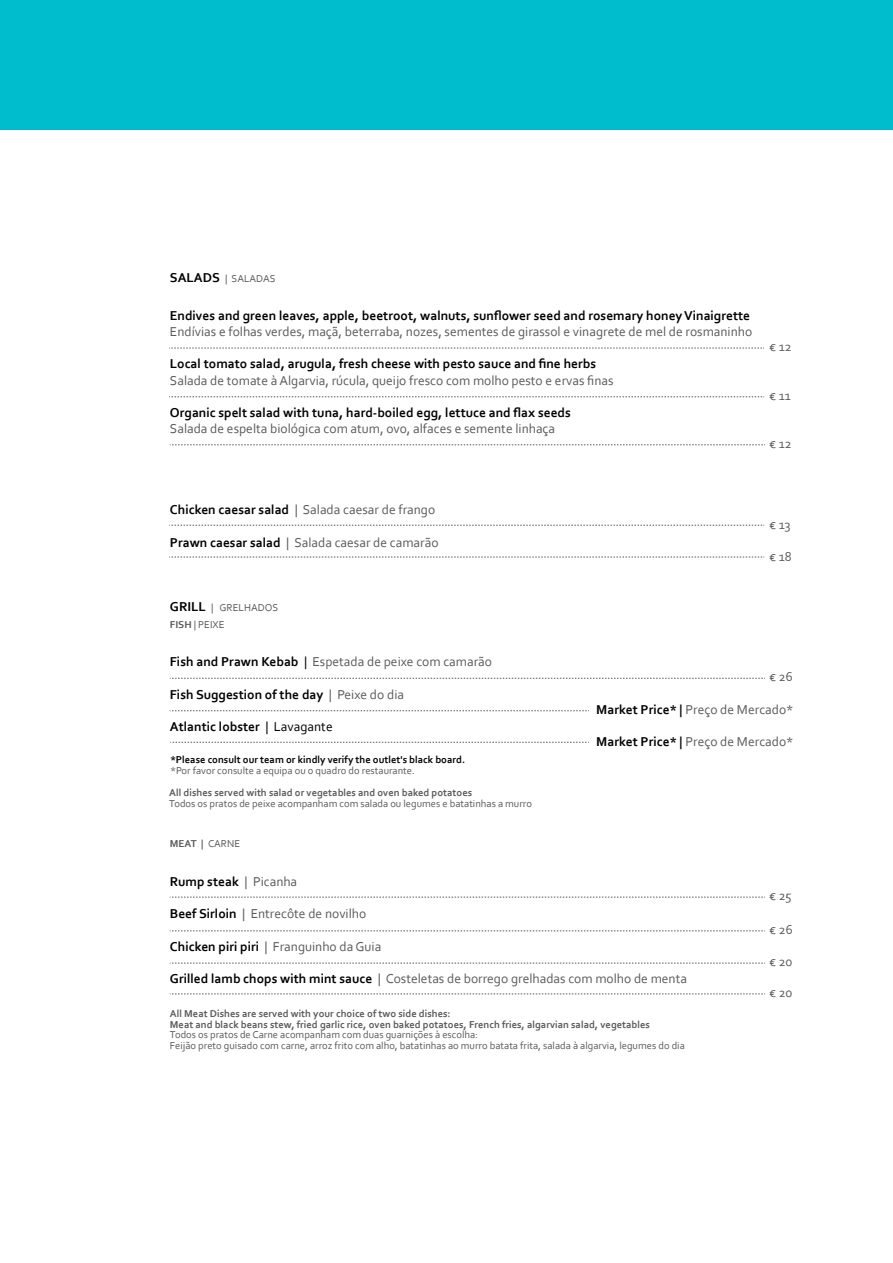
<style>
.page{position:relative;width:893px;height:1263px;background:#fff}
.page>*{position:absolute;margin:0;border:0;box-sizing:border-box;transform-origin:0 0}
.t1{font:13.5px "Corbel";color:#595a5c}
.t2{font:700 13.5px "Corbel";color:#010101}
.t3{font:10.5px/16.4px "Corbel";color:#595a5c}
.t4{font:700 10.5px/10.5px "Corbel";color:#595a5c}
.t5{font:700 10.5px "Corbel";color:#010101}
.s1{font-weight:700;font-size:13.5px;color:#010101}
.s2{font-weight:700;color:#010101}
.s3{font-weight:700}
.s4{color:#010101}
.s5{font-weight:400;color:#595a5c}
.s6{font-weight:400}
</style>
<div class="page">
<svg style="left:169px;top:348px;width:595px;height:1px"></svg>
<svg style="left:169px;top:396px;width:595px;height:1px"></svg>
<svg style="left:170px;top:444px;width:595px;height:1px"></svg>
<svg style="left:169px;top:525px;width:595px;height:1px"></svg>
<svg style="left:169px;top:557px;width:595px;height:1px"></svg>
<svg style="left:170px;top:710px;width:419px;height:1px"></svg>
<svg style="left:170px;top:678px;width:595px;height:1px"></svg>
<svg style="left:170px;top:742px;width:419px;height:1px"></svg>
<svg style="left:170px;top:963px;width:595px;height:1px"></svg>
<svg style="left:170px;top:994px;width:595px;height:1px"></svg>
<svg style="left:170px;top:930px;width:595px;height:1px"></svg>
<svg style="left:170px;top:897px;width:595px;height:1px"></svg>
<div style="left:0;top:0;width:893px;height:129px;background:#00bdcd"></div>
<p class="t3" style="left:170px;top:270px;width:107px"><span class="s1">SALADS</span> | SALADAS</p>
<p class="t2" style="left:170px;top:307px;width:582px">Endives and green leaves, apple, beetroot, walnuts, sunflower seed and rosemary honey Vinaigrette</p>
<p class="t1" style="left:170px;top:323px;width:584px">Endívias e folhas verdes, maçã, beterraba, nozes, sementes de girassol e vinagrete de mel de rosmaninho</p>
<p class="t2" style="left:170px;top:355px;width:428px">Local tomato salad, arugula, fresh cheese with pesto sauce and fine herbs</p>
<p class="t1" style="left:170px;top:372px;width:445px">Salada de tomate à Algarvia, rúcula, queijo fresco com molho pesto e ervas finas</p>
<p class="t2" style="left:170px;top:404px;width:402px">Organic spelt salad with tuna, hard-boiled egg, lettuce and flax seeds</p>
<p class="t1" style="left:170px;top:420px;width:387px">Salada de espelta biológica com atum, ovo, alfaces e semente linhaça</p>
<p class="t1" style="left:769px;top:338px;width:24px">€ 12</p>
<p class="t1" style="left:769px;top:387px;width:23px">€ 11</p>
<p class="t1" style="left:769px;top:435px;width:24px">€ 12</p>
<p class="t1" style="left:170px;top:501px;width:267px"><span class="s2">Chicken caesar salad</span> | Salada caesar de frango</p>
<p class="t1" style="left:170px;top:534px;width:270px"><span class="s2">Prawn caesar salad</span> | Salada caesar de camarão</p>
<p class="t1" style="left:769px;top:516px;width:23px">€ 13</p>
<p class="t1" style="left:769px;top:548px;width:24px">€ 18</p>
<p class="t3" style="left:170px;top:599px;width:110px"><span class="s1">GRILL</span> | GRELHADOS<br><span class="s3">FISH</span> | PEIXE</p>
<p class="t1" style="left:170px;top:654px;width:324px"><span class="s2">Fish and Prawn Kebab</span> <span class="s4">|</span> Espetada de peixe com camarão</p>
<p class="t2" style="left:170px;top:686px;width:236px">Fish Suggestion of the day <span class="s5">| Peixe do dia</span></p>
<p class="t2" style="left:170px;top:718px;width:164px">Atlantic lobster <span class="s6">| Lavagante</span></p>
<p class="t5" style="left:170px;top:753px;width:296px">*Please consult our team or kindly verify the outlet's black board.</p>
<p class="t3" style="left:170px;top:762px;width:246px">*Por favor consulte a equipa ou o quadro do restaurante.</p>
<p class="t4" style="left:169px;top:787px;width:304px">All dishes served with salad or vegetables and oven baked potatoes</p>
<p class="t3" style="left:169px;top:795px;width:364px">Todos os pratos de peixe acompanham com salada ou legumes e batatinhas a murro</p>
<p class="t1" style="left:769px;top:669px;width:25px">€ 26</p>
<p class="t1" style="left:596px;top:701px;width:199px"><span class="s2">Market Price* |</span> Preço de Mercado*</p>
<p class="t1" style="left:596px;top:733px;width:199px"><span class="s2">Market Price* |</span> Preço de Mercado*</p>
<p class="t4" style="left:170px;top:838px;width:72px">MEAT | <span class="s6">CARNE</span></p>
<p class="t2" style="left:170px;top:873px;width:129px">Rump steak <span class="s5">| Picanha</span></p>
<p class="t1" style="left:170px;top:905px;width:198px"><span class="s2">Beef Sirloin</span> | Entrecôte de novilho</p>
<p class="t1" style="left:170px;top:938px;width:213px"><span class="s2">Chicken piri piri</span> | Franguinho da Guia</p>
<p class="t1" style="left:170px;top:970px;width:519px"><span class="s2">Grilled lamb chops with mint sauce</span> | Costeletas de borrego grelhadas com molho de menta</p>
<p class="t4" style="left:170px;top:1008px;width:481px">All Meat Dishes are served with your choice of two side dishes:<br>Meat and black beans stew, fried garlic rice, oven baked potatoes, French fries, algarvian salad, vegetables</p>
<p class="t3" style="left:170px;top:1029px;width:516px;line-height:10.5px">Todos os pratos de Carne acompanham com duas guarnições à escolha:<br>Feijão preto guisado com carne, arroz frito com alho, batatinhas ao murro batata frita, salada à algarvia, legumes do dia</p>
<p class="t1" style="left:769px;top:887px;width:24px">€ 25</p>
<p class="t1" style="left:769px;top:921px;width:25px">€ 26</p>
<p class="t1" style="left:769px;top:953px;width:25px">€ 20</p>
<p class="t1" style="left:769px;top:984px;width:25px">€ 20</p>
</div>
